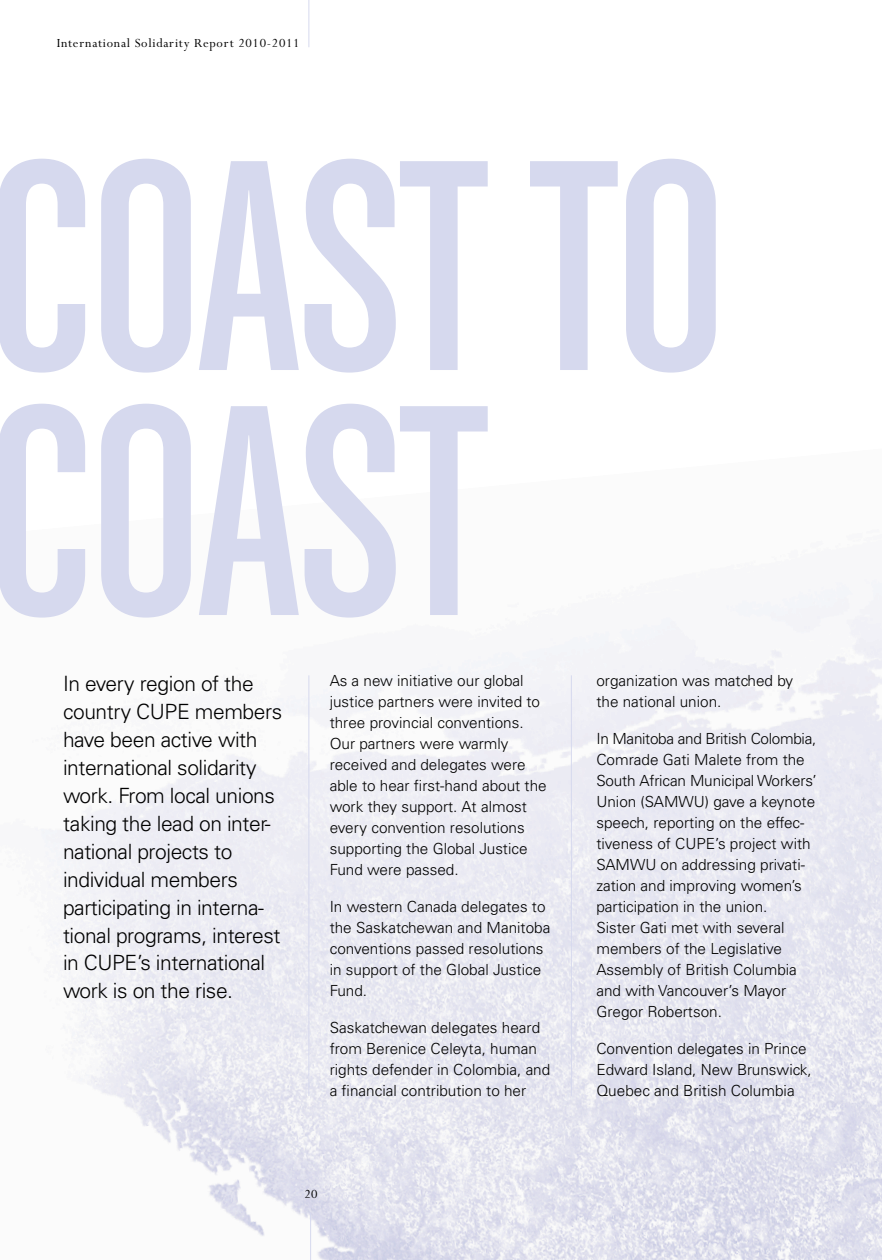
<style>
.page{position:relative;width:882px;height:1260px;background:#fff}
.page>*{position:absolute;margin:0;border:0;box-sizing:border-box;transform-origin:0 0}
.t1{font:320.25px "Chalet Comprime Cologne Eighty";color:#d6d9ee}
.t2{font:300 21px/28px "Univers LT Std";letter-spacing:-.02em;color:#000}
.t3{font:300 15.4px/21px "Univers LT Std";color:#000}
.t4{font:14px "Perpetua Std";letter-spacing:.05em;color:#000}
</style>
<div class="page">
<img style="left:41px;top:580px;width:841px;height:680px">
<hr style="left:308px;top:0;width:1px;height:47px;background:#d6d9ee">
<hr style="left:310px;top:1213px;width:1px;height:47px;background:#d6d9ee">
<hr style="left:308px;top:675px;width:1px;height:421px;background:#d6d9ee">
<hr style="left:571px;top:675px;width:1px;height:421px;background:#d6d9ee">
<p class="t4" style="left:57px;top:36px;width:244px">International Solidarity Report 2010-2011</p>
<h1 class="t1" style="left:-13px;top:90px;width:99px">COAST</h1>
<h1 class="t1" style="left:530px;top:90px;width:94px">TO</h1>
<h1 class="t1" style="left:-13px;top:335px;width:99px">COAST</h1>
<p class="t2" style="left:63px;top:669px;width:221px">In every region of the country CUPE members have been active with international solidarity work. From local unions taking the lead on inter&shy;national projects to individual members participating in interna&shy;tional programs, interest in CUPE’s international work is on the rise.</p>
<p class="t3" style="left:330px;top:671px;width:219px">As a new initiative our global justice partners were invited to three provincial conventions.<br>Our partners were warmly received and delegates were able to hear first-hand about the work they support. At almost every convention resolutions supporting the Global Justice<br>Fund were passed.</p>
<p class="t3" style="left:330px;top:896px;width:222px">In western Canada delegates to the Saskatchewan and Manitoba conventions passed resolutions in support of the Global Justice<br>Fund.</p>
<p class="t3" style="left:330px;top:1017px;width:222px">Saskatchewan delegates heard from Berenice Celeyta, human rights defender in Colombia, and a financial contribution to her</p>
<p class="t4" style="left:305px;top:1187px;width:14px">20</p>
<p class="t3" style="left:596px;top:670px;width:198px">organization was matched by the national union.</p>
<p class="t3" style="left:596px;top:728px;width:222px">In Manitoba and British Colombia,<br>Comrade Gati Malete from the<br>South African Municipal Workers’<br>Union (SAMWU) gave a keynote speech, reporting on the effec&shy;tiveness of CUPE’s project with<br>SAMWU on addressing privati&shy;zation and improving women’s participation in the union.<br>Sister Gati met with several members of the Legislative<br>Assembly of British Columbia and with Vancouver’s Mayor<br>Gregor Robertson.</p>
<p class="t3" style="left:596px;top:1038px;width:217px">Convention delegates in Prince<br>Edward Island, New Brunswick,<br>Quebec and British Columbia</p>
</div>
